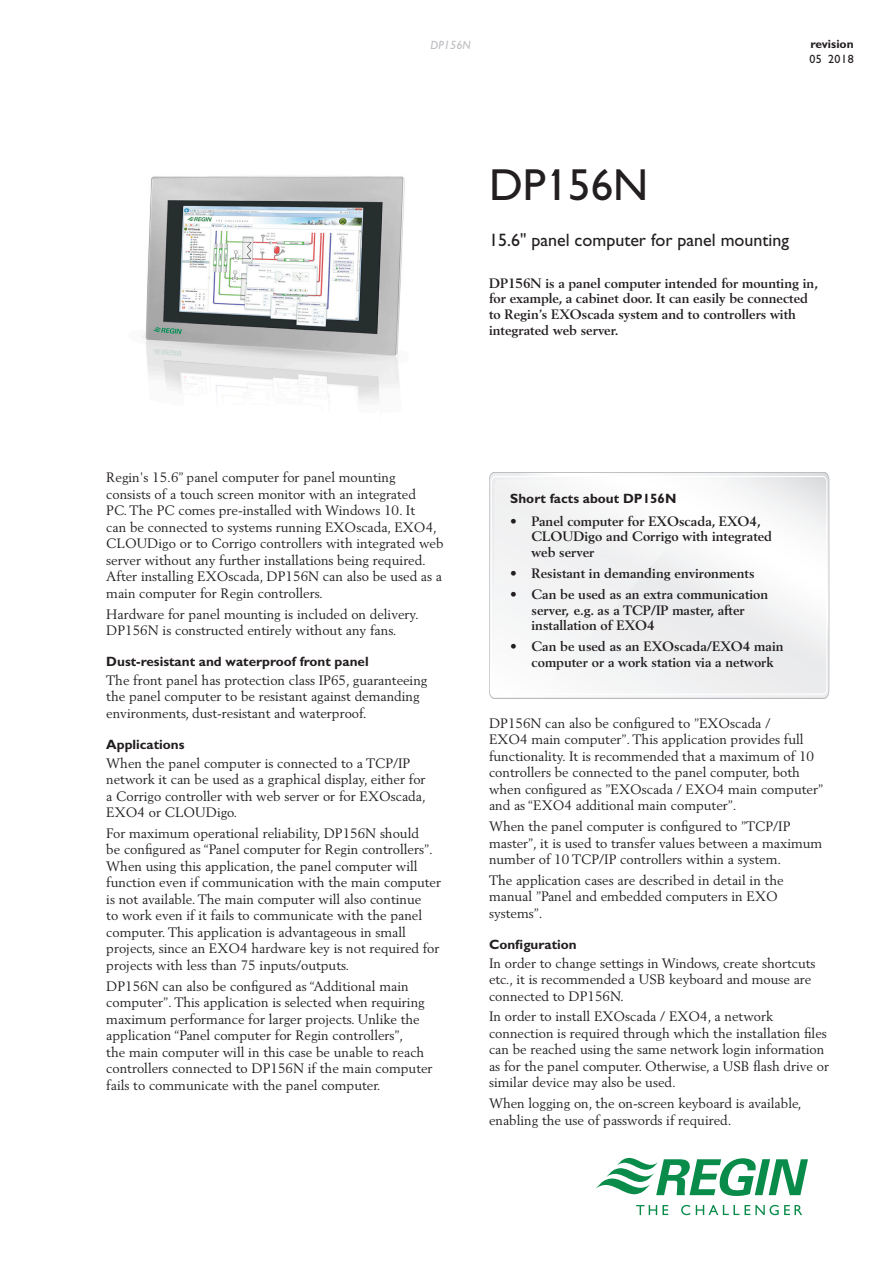
<style>
.page{position:relative;width:893px;height:1263px;background:#fff}
.page>*{position:absolute;margin:0;border:0;box-sizing:border-box;transform-origin:0 0}
.H_gill{font:45px "Gill Sans";color:#231f20}
.H_gill_mid{font:18px "Gill Sans";color:#231f20}
.body{font:13.5px/16.5px "Berling";color:#231f20}
.H_berling_small_bold{font:700 13.5px/15.8px "Berling";color:#231f20}
.H_gill_bold_small{font:700 13.5px "Gill Sans";color:#231f20}
.t1{font:700 12px "Gill Sans";color:#231f20}
.t2{font:italic 12px "Gill Sans";color:#bcbdc0}
.t3{font:12px "Gill Sans";letter-spacing:.045em;color:#231f20}
</style>
<div class="page">
<svg style="left:596px;top:1158px;width:212px;height:38px"></svg>
<svg style="left:636px;top:1205px;width:32px;height:10px"></svg>
<svg style="left:681px;top:1205px;width:9px;height:10px"></svg>
<svg style="left:696px;top:1205px;width:43px;height:10px"></svg>
<svg style="left:745px;top:1205px;width:57px;height:10px"></svg>
<img style="left:145px;top:176px;width:260px;height:225px">
<svg style="left:551px;top:170px;width:7px;height:6px"></svg>
<svg style="left:489px;top:472px;width:340px;height:227px"></svg>
<svg style="left:491px;top:476px;width:336px;height:219px"></svg>
<svg style="left:494px;top:480px;width:233px;height:210px"></svg>
<p class="t2" style="left:431px;top:39px;width:42px">DP156N</p>
<p class="t1" style="left:810px;top:37px;width:45px">revision</p>
<p class="t3" style="left:809px;top:52px;width:46px">05 2018</p>
<p class="H_gill" style="left:489px;top:159px;width:161px">DP156N</p>
<p class="H_gill_mid" style="left:489px;top:230px;width:302px">15.6" panel computer for panel mounting</p>
<p class="H_berling_small_bold" style="left:489px;top:275px;width:331px">DP156N is a panel computer intended for mounting in, for example, a cabinet door. It can easily be connected to Regin’s EXOscada system and to controllers with integrated web server.</p>
<p class="body" style="left:106px;top:469px;width:339px">Regin's 15.6” panel computer for panel mounting<br>consists of a touch screen monitor with an integrated<br>PC. The PC comes pre-installed with Windows 10. It<br>can be connected to systems running EXOscada, EXO4, CLOUDigo or to Corrigo controllers with integrated web server without any further installations being required.<br>After installing EXOscada, DP156N can also be used as a main computer for Regin controllers.</p>
<p class="body" style="left:106px;top:605px;width:314px">Hardware for panel mounting is included on delivery.<br>DP156N is constructed entirely without any fans.</p>
<p class="H_gill_bold_small" style="left:106px;top:654px;width:264px">Dust-resistant and waterproof front panel</p>
<p class="body" style="left:106px;top:672px;width:323px">The front panel has protection class IP65, guaranteeing the panel computer to be resistant against demanding environments, dust-resistant and waterproof.</p>
<p class="H_gill_bold_small" style="left:106px;top:736px;width:80px">Applications</p>
<p class="body" style="left:106px;top:754px;width:321px">When the panel computer is connected to a TCP/IP network it can be used as a graphical display, either for a Corrigo controller with web server or for EXOscada, EXO4 or CLOUDigo.</p>
<p class="body" style="left:106px;top:825px;width:336px">For maximum operational reliability, DP156N should<br>be configured as “Panel computer for Regin controllers”.<br>When using this application, the panel computer will function even if communication with the main computer is not available. The main computer will also continue<br>to work even if it fails to communicate with the panel computer. This application is advantageous in small projects, since an EXO4 hardware key is not required for projects with less than 75 inputs/outputs.</p>
<p class="body" style="left:106px;top:977px;width:328px">DP156N can also be configured as “Additional main computer”. This application is selected when requiring maximum performance for larger projects. Unlike the application “Panel computer for Regin controllers”,<br>the main computer will in this case be unable to reach controllers connected to DP156N if the main computer fails to communicate with the panel computer.</p>
<p class="H_gill_bold_small" style="left:510px;top:491px;width:168px">Short facts about DP156N</p>
<p class="H_berling_small_bold" style="left:531px;top:513px;width:242px;text-indent:-21px">• Panel computer for EXOscada, EXO4,<br>CLOUDigo and Corrigo with integrated web server</p>
<p class="H_berling_small_bold" style="left:510px;top:565px;width:246px">• Resistant in demanding environments</p>
<p class="H_berling_small_bold" style="left:531px;top:586px;width:238px;text-indent:-21px">• Can be used as an extra communication server, e.g. as a TCP/IP master, after installation of EXO4</p>
<p class="H_berling_small_bold" style="left:531px;top:638px;width:253px;text-indent:-21px">• Can be used as an EXOscada/EXO4 main computer or a work station via a network</p>
<p class="body" style="left:489px;top:715px;width:336px">DP156N can also be configured to ”EXOscada /<br>EXO4 main computer”. This application provides full functionality. It is recommended that a maximum of 10 controllers be connected to the panel computer, both when configured as ”EXOscada / EXO4 main computer” and as “EXO4 additional main computer”.</p>
<p class="body" style="left:489px;top:818px;width:335px">When the panel computer is configured to ”TCP/IP master”, it is used to transfer values between a maximum number of 10 TCP/IP controllers within a system.</p>
<p class="body" style="left:489px;top:872px;width:296px">The application cases are described in detail in the manual ”Panel and embedded computers in EXO systems”.</p>
<p class="H_gill_bold_small" style="left:489px;top:936px;width:89px">Configuration</p>
<p class="body" style="left:489px;top:954px;width:328px">In order to change settings in Windows, create shortcuts etc., it is recommended a USB keyboard and mouse are connected to DP156N.</p>
<p class="body" style="left:489px;top:1008px;width:342px">In order to install EXOscada / EXO4, a network connection is required through which the installation files can be reached using the same network login information as for the panel computer. Otherwise, a USB flash drive or similar device may also be used.</p>
<p class="body" style="left:489px;top:1095px;width:314px">When logging on, the on-screen keyboard is available, enabling the use of passwords if required.</p>
</div>
